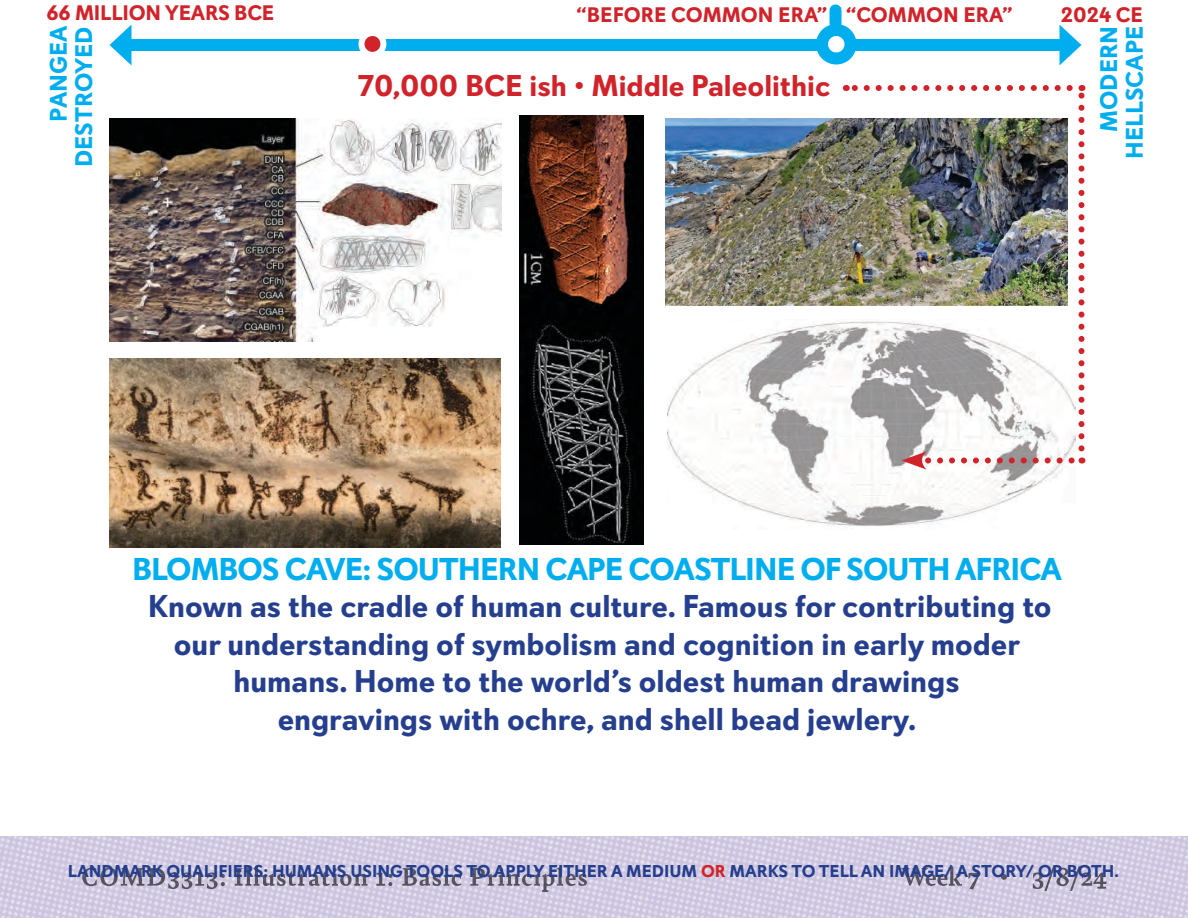
<style>
.page{position:relative;width:1188px;height:918px;background:#fff}
.page>*{position:absolute;margin:0;border:0;box-sizing:border-box;transform-origin:0 0}
.t1{font:700 31.5px/37.5px "Davis Sans";color:#253f8e;text-align:center}
.t2{font:700 31.5px "Davis Sans";letter-spacing:-.03em;color:#00aeef}
.t3{font:700 30px "Davis Sans";color:#d1232a}
.t4{font:700 24px/25.5px "Davis Sans";color:#00aeef;text-align:right}
.t5{font:700 21px "Davis Sans";color:#d1232a}
.t6{font:700 17.1px "Davis Sans";color:#253f8e}
.s1{color:#d1232a}
</style>
<div class="page">
<img style="left:0;top:836px;width:1188px;height:82px">
<img style="left:505px;top:866px;width:100px;height:26px">
<img style="left:393px;top:866px;width:112px;height:26px">
<img style="left:323px;top:866px;width:70px;height:26px">
<img style="left:210px;top:866px;width:113px;height:26px">
<img style="left:82px;top:866px;width:128px;height:26px">
<img style="left:610px;top:886px;width:227px;height:1px">
<img style="left:891px;top:866px;width:89px;height:24px">
<img style="left:1001px;top:866px;width:106px;height:25px">
<div style="left:123px;top:39px;width:945px;height:12px;background:#00aeef"></div>
<svg style="left:110px;top:25px;width:21px;height:40px"></svg>
<svg style="left:1060px;top:25px;width:22px;height:40px"></svg>
<div style="left:822px;top:30px;width:29px;height:28px;background:#fff;border-radius:50%"></div>
<div style="left:816px;top:24px;width:41px;height:40px;border:12px solid #00aeef;border-radius:50%"></div>
<div style="left:830px;top:10px;width:12px;height:13px;background:#00aeef"></div>
<div style="left:362px;top:33px;width:21px;height:22px;background:#d1232a;border-radius:50%"></div>
<div style="left:359px;top:30px;width:27px;height:28px;border:6px solid #fff;border-radius:50%"></div>
<img style="left:668px;top:322px;width:393px;height:205px">
<svg style="left:846px;top:85px;width:238px;height:385px"></svg>
<img style="left:110px;top:118px;width:392px;height:224px">
<img style="left:665px;top:118px;width:403px;height:188px">
<img style="left:520px;top:116px;width:123px;height:428px">
<img style="left:110px;top:358px;width:391px;height:189px">
<p class="t5" style="left:46px;top:0;width:229px">66 MILLION YEARS BCE</p>
<p class="t5" style="left:577px;top:2px;width:437px">“BEFORE COMMON ERA” / “COMMON ERA”</p>
<p class="t5" style="left:1061px;top:2px;width:84px">2024 CE</p>
<p class="t4" style="left:46px;top:167px;width:143px;rotate:-90deg">PANGEA<br>DESTROYED</p>
<p class="t4" style="left:1097px;top:159px;width:134px;rotate:-90deg">MODERN<br>HELLSCAPE</p>
<p class="t3" style="left:358px;top:68px;width:474px">70,000 BCE ish • Middle Paleolithic</p>
<p class="t2" style="left:132px;top:550px;width:931px">BLOMBOS CAVE: SOUTHERN CAPE COASTLINE OF SOUTH AFRICA</p>
<p class="t1" style="left:148px;top:588px;width:905px">Known as the cradle of human culture. Famous for contributing to our understanding of symbolism and cognition in early moder humans. Home to the world’s oldest human drawings<br>engravings with ochre, and shell bead jewlery.</p>
<p class="t6" style="left:68px;top:861px;width:1052px">LANDMARK QUALIFIERS: HUMANS USING TOOLS TO APPLY EITHER A MEDIUM <span class="s1">OR</span> MARKS TO TELL AN IMAGE/ A STORY/ OR BOTH.</p>
</div>
